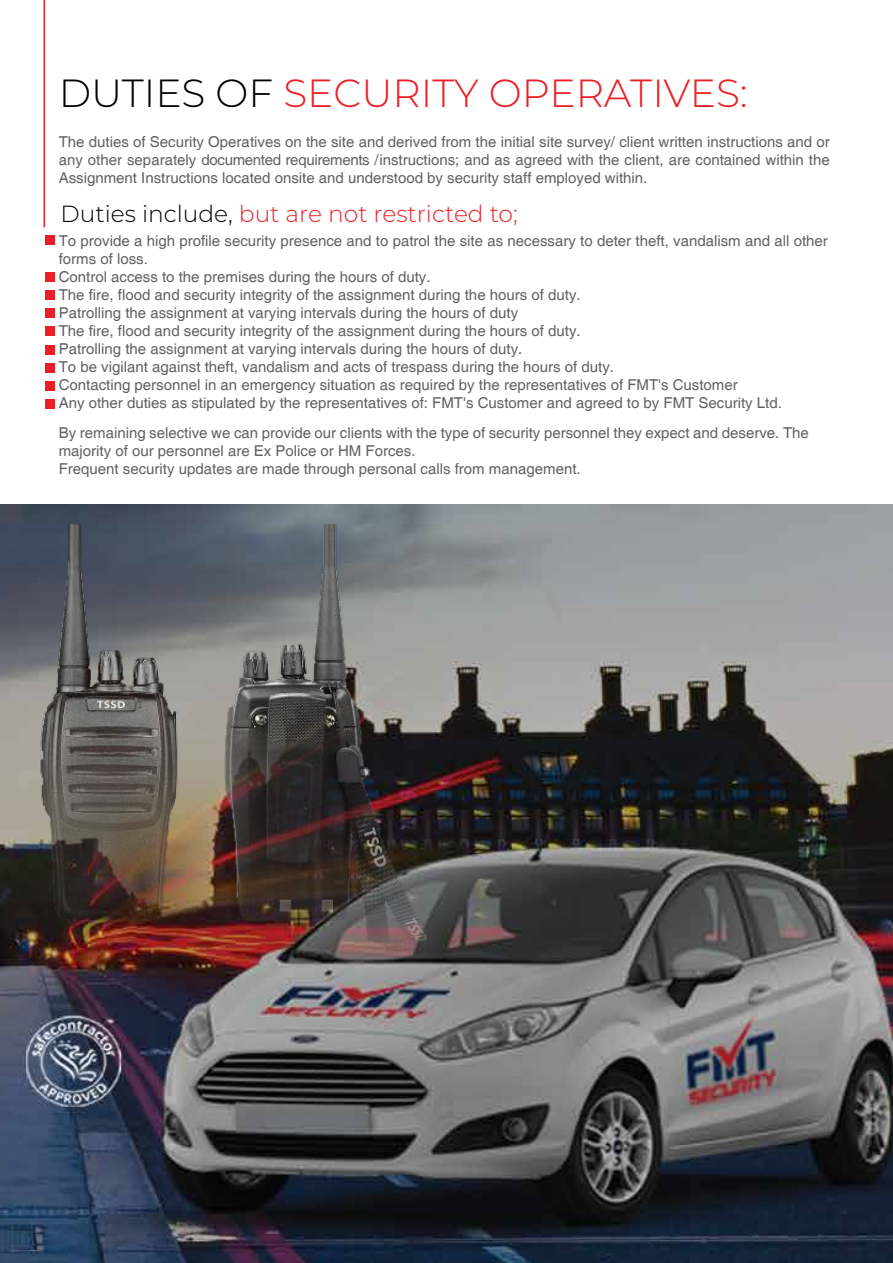
<style>
.page{position:relative;width:893px;height:1263px;background:#fff}
.page>*{position:absolute;margin:0;border:0;box-sizing:border-box;transform-origin:0 0}
.t1{font:300 39.3px "Montserrat";color:#eb2027}
.t2{font:300 23.4px "Montserrat";color:#eb2027}
.t3{font:15px/18px "Helvetica";color:#606161}
.s1{color:#000}
</style>
<div class="page">
<img style="left:0;top:504px;width:893px;height:759px">
<img style="left:0;top:524px;width:427px;height:426px">
<hr style="left:44px;top:0;width:1px;height:227px;background:#eb2027">
<div style="left:46px;top:236px;width:9px;height:9px;background:#eb2027"></div>
<div style="left:46px;top:272px;width:9px;height:9px;background:#eb2027"></div>
<div style="left:46px;top:290px;width:9px;height:10px;background:#eb2027"></div>
<div style="left:46px;top:309px;width:9px;height:9px;background:#eb2027"></div>
<div style="left:46px;top:327px;width:9px;height:9px;background:#eb2027"></div>
<div style="left:46px;top:345px;width:9px;height:9px;background:#eb2027"></div>
<div style="left:46px;top:363px;width:9px;height:9px;background:#eb2027"></div>
<div style="left:46px;top:381px;width:9px;height:9px;background:#eb2027"></div>
<div style="left:46px;top:399px;width:9px;height:10px;background:#eb2027"></div>
<h1 class="t1" style="left:59px;top:66px;width:690px"><span class="s1">DUTIES OF</span> SECURITY OPERATIVES:</h1>
<p class="t3" style="left:59px;top:134px;width:772px;text-align:justify">The duties of Security Operatives on the site and derived from the initial site survey/ client written instructions and or any other separately documented requirements /instructions; and as agreed with the client, are contained within the Assignment Instructions located onsite and understood by security staff employed within.</p>
<h2 class="t2" style="left:61px;top:198px;width:459px"><span class="s1">Duties include,</span> but are not restricted to;</h2>
<p class="t3" style="left:59px;top:233px;width:771px">To provide a high profile security presence and to patrol the site as necessary to deter theft, vandalism and all other forms of loss.<br>Control access to the premises during the hours of duty.<br>The fire, flood and security integrity of the assignment during the hours of duty.<br>Patrolling the assignment at varying intervals during the hours of duty<br>The fire, flood and security integrity of the assignment during the hours of duty.<br>Patrolling the assignment at varying intervals during the hours of duty.<br>To be vigilant against theft, vandalism and acts of trespass during the hours of duty.<br>Contacting personnel in an emergency situation as required by the representatives of FMT's Customer<br>Any other duties as stipulated by the representatives of: FMT's Customer and agreed to by FMT Security Ltd.</p>
<p class="t3" style="left:59px;top:424px;width:752px">By remaining selective we can provide our clients with the type of security personnel they expect and deserve. The majority of our personnel are Ex Police or HM Forces.<br>Frequent security updates are made through personal calls from management.</p>
</div>
